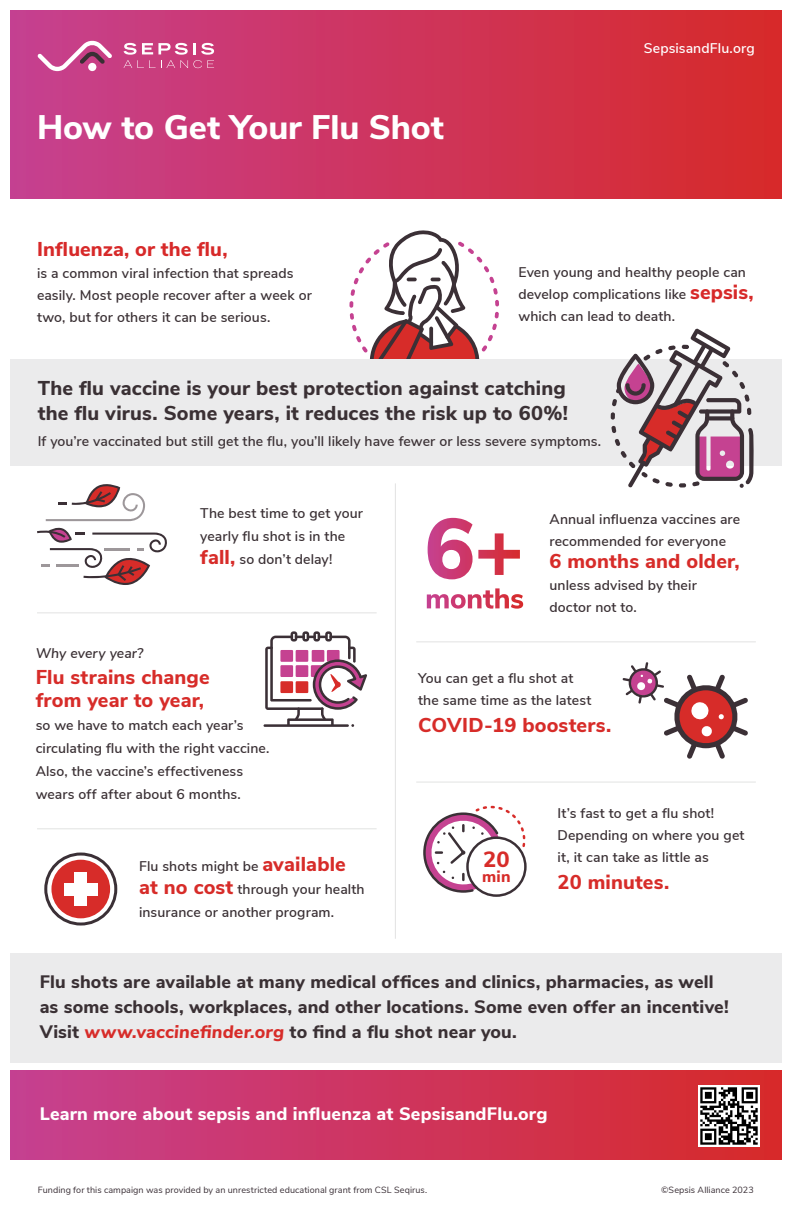
<style>
.page{position:relative;width:792px;height:1224px;background:#fff}
.page>*{position:absolute;margin:0;border:0;box-sizing:border-box;transform-origin:0 0}
.t1{font:800 34px "Nunito Sans";letter-spacing:-.005em;color:#fff}
.t2{font:800 22px "Nunito Sans";color:#d72c29}
.t3{font:800 20px/25px "Nunito Sans";letter-spacing:.01em;color:#3a3034}
.t4{font:800 20px/23px "Nunito Sans";letter-spacing:.01em;color:#d72c29}
.t5{font:800 20px "Nunito Sans";color:#d72929}
.t6{font:800 18px/25px "Nunito Sans";letter-spacing:.01em;color:#3a3034}
.t7{font:800 18px "Nunito Sans";letter-spacing:.01em;color:#fff}
.t8{font:800 16px "Nunito Sans";color:#d72c29}
.t9{font:600 14px/22px "Nunito Sans";letter-spacing:.01em;color:#3a3034}
.t10{font:600 14px "Nunito Sans";letter-spacing:.01em;color:#fff}
.t11{font:italic 600 14px "Nunito Sans";color:#3a3034}
.t12{font:9px "Nunito Sans";letter-spacing:.01em;color:#3a2f36}
.s1{font-weight:800;font-size:20px;color:#d72929}
.s2{font-weight:800;font-size:20px;color:#d72c29}
.s3{font-style:italic;color:#d72c29}
</style>
<div class="page">
<div style="left:10px;top:10px;width:772px;height:188px;background:linear-gradient(to right,#c64091,#d72a29)"></div>
<svg style="left:349px;top:230px;width:150px;height:129px"></svg>
<div style="left:10px;top:359px;width:772px;height:107px;background:#ebebec"></div>
<svg style="left:611px;top:328px;width:143px;height:160px"></svg>
<hr style="left:395px;top:483px;width:1px;height:456px;background:#e2e3e2">
<hr style="left:37px;top:613px;width:340px;height:1px;background:#e2e3e2">
<hr style="left:37px;top:829px;width:340px;height:1px;background:#e2e3e2">
<hr style="left:416px;top:642px;width:340px;height:1px;background:#e2e3e2">
<hr style="left:416px;top:782px;width:340px;height:1px;background:#e2e3e2">
<svg style="left:428px;top:518px;width:95px;height:91px"></svg>
<svg style="left:37px;top:484px;width:130px;height:101px"></svg>
<hr style="left:264px;top:724px;width:85px;height:3px;background:#3b3036">
<svg style="left:265px;top:631px;width:102px;height:96px"></svg>
<svg style="left:623px;top:662px;width:125px;height:97px"></svg>
<div style="left:10px;top:953px;width:772px;height:110px;background:#ebebec"></div>
<div style="left:10px;top:1071px;width:772px;height:89px;background:linear-gradient(to right,#c64091,#d72a29)"></div>
<svg style="left:423px;top:806px;width:104px;height:91px"></svg>
<svg style="left:44px;top:853px;width:73px;height:73px"></svg>
<div style="left:51px;top:860px;width:59px;height:58px;background:#d72c29;border-radius:50%"></div>
<div style="left:74px;top:873px;width:13px;height:33px;background:#fff"></div>
<div style="left:64px;top:883px;width:33px;height:12px;background:#fff"></div>
<svg style="left:124px;top:43px;width:90px;height:25px;background:#d56899"></svg>
<svg style="left:37px;top:40px;width:75px;height:31px;background:#c96098"></svg>
<div style="left:88px;top:63px;width:8px;height:8px;background:#fff;border-radius:50%"></div>
<img style="left:698px;top:1085px;width:61px;height:61px">
<h1 class="t1" style="left:37px;top:102px;width:409px">How to Get Your Flu Shot</h1>
<h3 class="t5" style="left:37px;top:235px;width:192px">Influenza, or the flu,</h3>
<p class="t9" style="left:37px;top:262px;width:276px">is a common viral infection that spreads easily. Most people recover after a week or two, but for others it can be serious.</p>
<p class="t10" style="left:644px;top:38px;width:112px">SepsisandFlu.org</p>
<p class="t9" style="left:518px;top:260px;width:237px">Even young and healthy people can develop complications like <span class="s1">sepsis, </span>which can lead to death.</p>
<h3 class="t3" style="left:38px;top:374px;width:532px">The flu vaccine is your best protection against catching the flu virus. Some years, it reduces the risk up to 60%!</h3>
<p class="t9" style="left:38px;top:429px;width:565px">If you’re vaccinated but still get the flu, you’ll likely have fewer or less severe symptoms.</p>
<p class="t9" style="left:200px;top:501px;width:164px;line-height:23px">The best time to get your yearly flu shot is in the <span class="s2">fall,</span> so don’t delay!</p>
<p class="t11" style="left:36px;top:643px;width:109px">Why every year?</p>
<h3 class="t4" style="left:36px;top:665px;width:176px">Flu strains change from year to year,</h3>
<p class="t9" style="left:36px;top:713px;width:235px;line-height:23px">so we have to match each year’s circulating flu with the right vaccine.<br>Also, the vaccine’s effectiveness wears off after about 6 months.</p>
<p class="t9" style="left:139px;top:853px;width:227px;line-height:23px">Flu shots might be <span class="s2">available at no cost</span> through your health insurance or another program.</p>
<p class="t9" style="left:549px;top:507px;width:192px">Annual influenza vaccines are recommended for everyone</p>
<h3 class="t4" style="left:549px;top:548px;width:192px">6 months and older,</h3>
<p class="t9" style="left:549px;top:573px;width:149px">unless advised by their doctor not to.</p>
<p class="t9" style="left:418px;top:666px;width:175px">You can get a flu shot at the same time as the latest</p>
<h3 class="t4" style="left:418px;top:712px;width:195px">COVID-19 boosters.</h3>
<h2 class="t2" style="left:483px;top:843px;width:28px">20</h2>
<p class="t8" style="left:482px;top:864px;width:30px">min</p>
<p class="t9" style="left:557px;top:802px;width:189px">It’s fast to get a flu shot!<br>Depending on where you get it, it can take as little as</p>
<h3 class="t4" style="left:557px;top:870px;width:113px">20 minutes.</h3>
<p class="t6" style="left:40px;top:968px;width:691px">Flu shots are available at many medical offices and clinics, pharmacies, as well as some schools, workplaces, and other locations. Some even offer an incentive!<br>Visit <span class="s3">www.vaccinefinder.org</span> to find a flu shot near you.</p>
<p class="t7" style="left:40px;top:1101px;width:509px">Learn more about sepsis and influenza at SepsisandFlu.org</p>
<p class="t12" style="left:38px;top:1183px;width:391px">Funding for this campaign was provided by an unrestricted educational grant from CSL Seqirus.</p>
<p class="t12" style="left:661px;top:1183px;width:94px">©Sepsis Alliance 2023</p>
</div>
